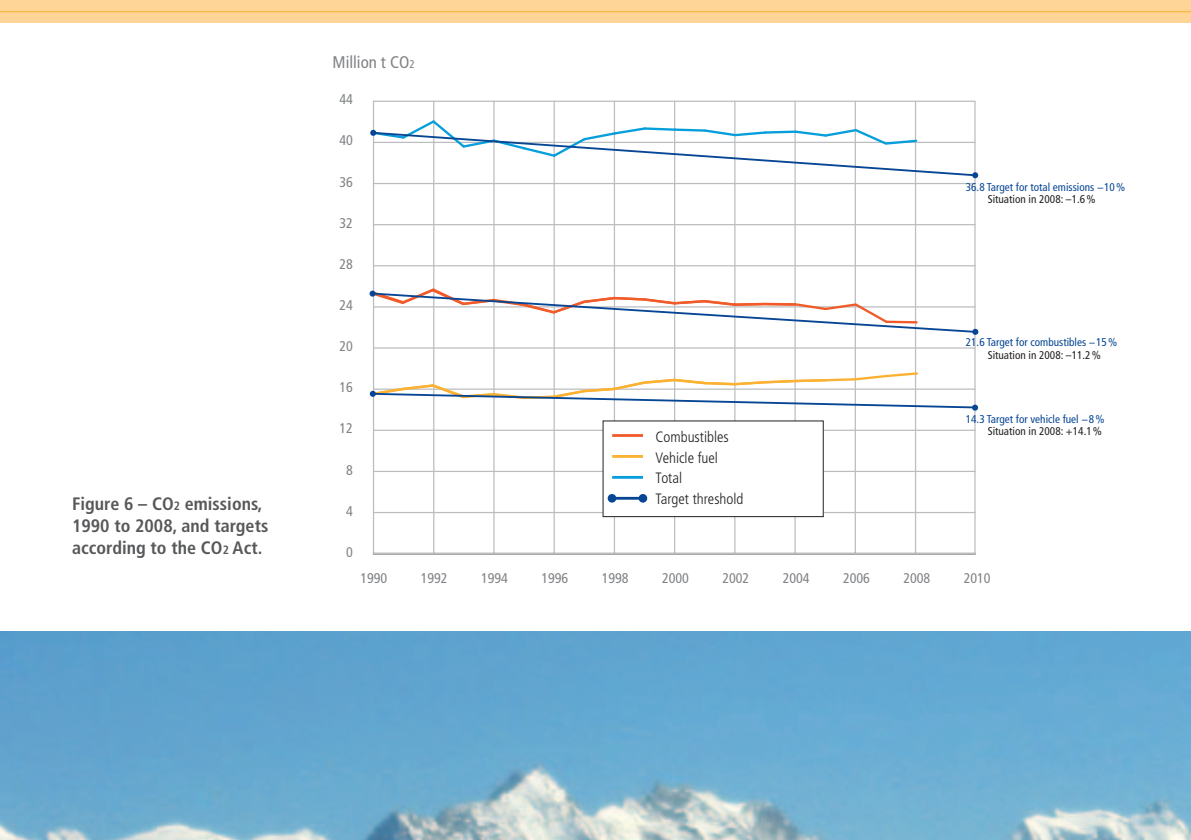
<style>
.page{position:relative;width:1191px;height:840px;background:#fff}
.page>*{position:absolute;margin:0;border:0;box-sizing:border-box;transform-origin:0 0}
.t1{font:700 condensed 18px/21.6px "Frutiger LT Std";color:#57585a}
.t2{font:condensed 16.8px "Frutiger LT Std";color:#808285}
.t3{font:300 condensed 15px/20.6px "Frutiger LT Std";color:#231f20}
.t4{font:condensed 14px "Frutiger LT Std";color:#808285}
.t5{font:condensed 11.2px "Frutiger LT Std";color:#074694}
.t6{font:condensed 11.2px "Frutiger LT Std";color:#231f20}
.s1{font-size:12px}
.s2{font-size:11.2px}
</style>
<div class="page">
<div style="left:0;top:0;width:1191px;height:23px;background:#fed596"></div>
<hr style="left:0;top:11px;width:1191px;height:1px;background:#fbb131">
<img style="left:0;top:631px;width:1191px;height:208px">
<hr style="left:433px;top:101px;width:1px;height:451px;background:#bcbdc0">
<hr style="left:493px;top:101px;width:1px;height:451px;background:#bcbdc0">
<hr style="left:553px;top:101px;width:2px;height:451px;background:#bcbdc0">
<hr style="left:614px;top:101px;width:1px;height:451px;background:#bcbdc0">
<hr style="left:674px;top:101px;width:1px;height:451px;background:#bcbdc0">
<hr style="left:734px;top:101px;width:1px;height:451px;background:#bcbdc0">
<hr style="left:794px;top:101px;width:1px;height:451px;background:#bcbdc0">
<hr style="left:854px;top:101px;width:2px;height:451px;background:#bcbdc0">
<hr style="left:915px;top:101px;width:1px;height:451px;background:#bcbdc0">
<hr style="left:373px;top:101px;width:1px;height:451px;background:#bcbdc0">
<hr style="left:974px;top:101px;width:1px;height:452px;background:#bcbdc0">
<hr style="left:373px;top:552px;width:602px;height:2px;background:#bcbdc0">
<hr style="left:373px;top:511px;width:602px;height:2px;background:#bcbdc0">
<hr style="left:373px;top:470px;width:602px;height:2px;background:#bcbdc0">
<hr style="left:373px;top:429px;width:602px;height:1px;background:#bcbdc0">
<hr style="left:373px;top:347px;width:602px;height:1px;background:#bcbdc0">
<hr style="left:373px;top:265px;width:602px;height:1px;background:#bcbdc0">
<hr style="left:373px;top:224px;width:602px;height:1px;background:#bcbdc0">
<hr style="left:373px;top:183px;width:602px;height:1px;background:#bcbdc0">
<hr style="left:373px;top:101px;width:602px;height:1px;background:#bcbdc0">
<div style="left:972px;top:328px;width:6px;height:7px;background:#074694;border-radius:50%"></div>
<div style="left:603px;top:420px;width:220px;height:96px;background:#fff"></div>
<hr style="left:612px;top:455px;width:31px;height:2px;background:#fbb131">
<hr style="left:612px;top:496px;width:31px;height:3px;background:#074694">
<hr style="left:612px;top:434px;width:31px;height:2px;background:#f15b2a">
<hr style="left:612px;top:475px;width:31px;height:3px;background:#069edb">
<svg style="left:607px;top:493px;width:9px;height:9px"></svg>
<svg style="left:638px;top:493px;width:9px;height:9px"></svg>
<svg style="left:370px;top:118px;width:608px;height:60px"></svg>
<svg style="left:369px;top:286px;width:608px;height:47px"></svg>
<svg style="left:370px;top:371px;width:608px;height:39px"></svg>
<h1 class="t1" style="left:72px;top:493px;width:198px">Figure 6 – CO<span class="s1">2</span> emissions,<br>1990 to 2008, and targets according to the CO<span class="s1">2</span> Act.</h1>
<h2 class="t2" style="left:332px;top:52px;width:84px">Million t CO<span class="s2">2</span></h2>
<p class="t4" style="left:339px;top:91px;width:15px">44</p>
<p class="t4" style="left:339px;top:132px;width:15px">40</p>
<p class="t4" style="left:339px;top:173px;width:15px">36</p>
<p class="t4" style="left:339px;top:214px;width:15px">32</p>
<p class="t4" style="left:339px;top:256px;width:15px">28</p>
<p class="t4" style="left:339px;top:297px;width:15px">24</p>
<p class="t4" style="left:339px;top:338px;width:15px">20</p>
<p class="t4" style="left:339px;top:379px;width:15px">16</p>
<p class="t4" style="left:339px;top:420px;width:15px">12</p>
<p class="t4" style="left:346px;top:461px;width:8px">8</p>
<p class="t4" style="left:346px;top:502px;width:8px">4</p>
<h3 class="t3" style="left:655px;top:426px;width:89px">Combustibles<br>Vehicle fuel<br>Total<br>Target threshold</h3>
<p class="t5" style="left:966px;top:180px;width:161px">36.8 Target for total emissions −10%</p>
<p class="t6" style="left:987px;top:192px;width:109px">Situation in 2008: –1.6%</p>
<p class="t5" style="left:966px;top:336px;width:153px">21.6 Target for combustibles −15%</p>
<p class="t6" style="left:987px;top:348px;width:115px">Situation in 2008: –11.2%</p>
<p class="t5" style="left:966px;top:412px;width:140px">14.3 Target for vehicle fuel −8%</p>
<p class="t6" style="left:987px;top:424px;width:116px">Situation in 2008: +14.1%</p>
<p class="t4" style="left:346px;top:543px;width:8px">0</p>
<p class="t4" style="left:360px;top:569px;width:28px">1990</p>
<p class="t4" style="left:421px;top:569px;width:28px">1992</p>
<p class="t4" style="left:481px;top:569px;width:28px">1994</p>
<p class="t4" style="left:541px;top:569px;width:28px">1996</p>
<p class="t4" style="left:602px;top:569px;width:28px">1998</p>
<p class="t4" style="left:662px;top:569px;width:28px">2000</p>
<p class="t4" style="left:722px;top:569px;width:28px">2002</p>
<p class="t4" style="left:782px;top:569px;width:28px">2004</p>
<p class="t4" style="left:843px;top:569px;width:28px">2006</p>
<p class="t4" style="left:903px;top:569px;width:28px">2008</p>
<p class="t4" style="left:963px;top:569px;width:28px">2010</p>
</div>
